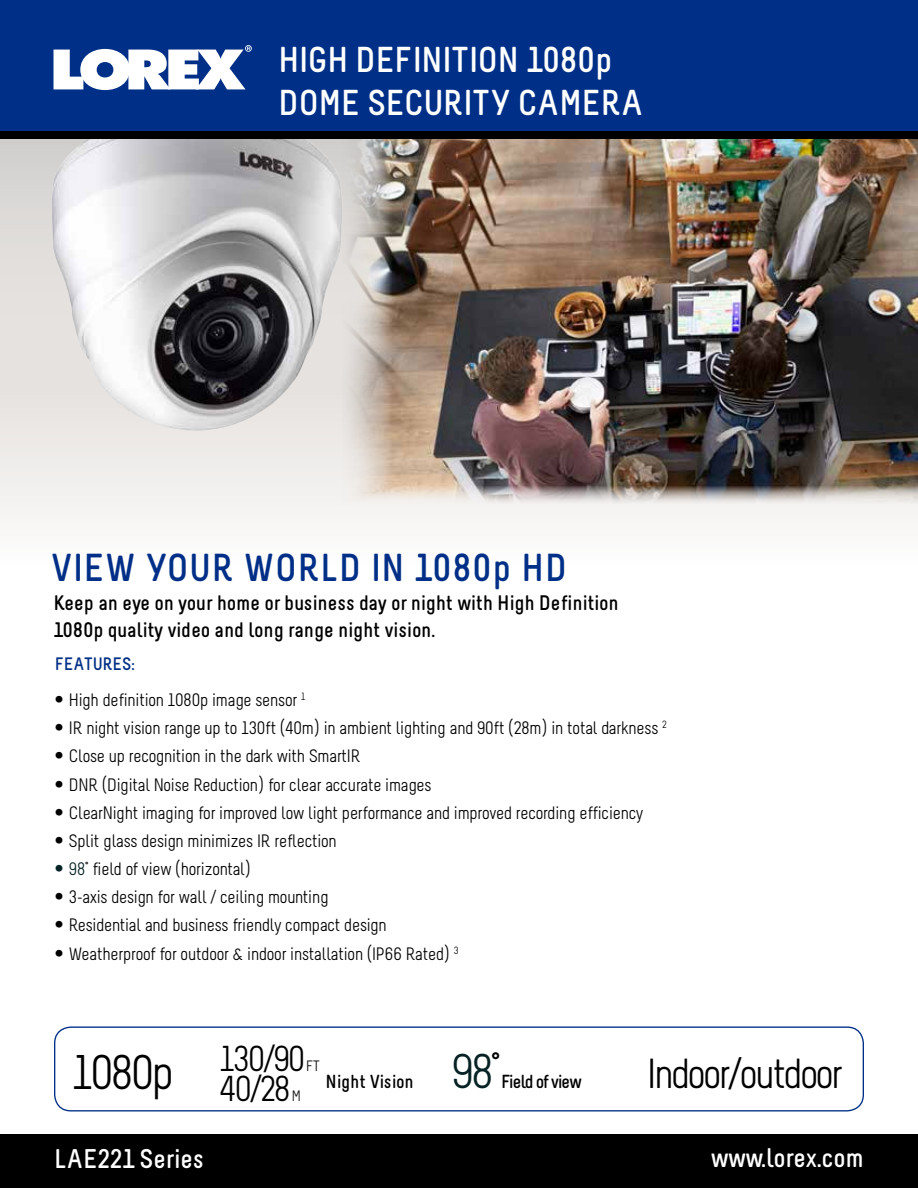
<style>
.page{position:relative;width:918px;height:1188px;background:#fff}
.page>*{position:absolute;margin:0;border:0;box-sizing:border-box;transform-origin:0 0}
.t1{font:48.6px "Melbourne";letter-spacing:-.05em;color:#000}
.t2{font:48.6px "Melbourne";color:#062224}
.t3{font:42px "Melbourne";letter-spacing:-.05em;color:#000}
.t4{font:700 39px "Melbourne";letter-spacing:.025em;color:#002f87}
.t5{font:700 36px/43.2px "Melbourne";color:#fff}
.t6{font:36px "Melbourne";letter-spacing:-.05em;color:#000}
.t7{font:700 27px "Melbourne";color:#fff}
.t8{font:700 21px/27px "Melbourne";color:#000}
.t9{font:700 18.9px "Melbourne";color:#000}
.t10{font:700 18.9px "Melbourne";letter-spacing:-.05em;color:#000}
.t11{font:18px "Melbourne";letter-spacing:-.01em;color:#000}
.t12{font:700 18px "Melbourne";color:#002f87}
.t13{font:15px "Melbourne";color:#000}
.s1{font-family:"Futura"}
.s2{font-family:"Futura";color:#062224}
.s3{color:#062224}
.s4{color:#000}
</style>
<div class="page">
<svg style="left:0;top:138px;width:918px;height:381px"></svg>
<img style="left:339px;top:138px;width:579px;height:368px">
<div style="left:0;top:1134px;width:918px;height:54px;background:#000"></div>
<img style="left:51px;top:138px;width:291px;height:293px">
<div style="left:0;top:122px;width:918px;height:16px;background:#000"></div>
<div style="left:0;top:0;width:918px;height:130px;background:#002f87"></div>
<svg style="left:54px;top:45px;width:198px;height:45px"></svg>
<div style="left:54px;top:1026px;width:810px;height:85px;border:1px solid #002f87;border-radius:16px"></div>
<h3 class="t5" style="left:278px;top:38px;width:366px">HIGH DEFINITION 1080p<br>DOME SECURITY CAMERA</h3>
<h3 class="t4" style="left:50px;top:543px;width:518px">VIEW YOUR WORLD IN 1080p HD</h3>
<p class="t8" style="left:53px;top:589px;width:567px">Keep an eye on your home or business day or night with High Definition<br>1080p quality video and long range night vision.</p>
<p class="t12" style="left:55px;top:653px;width:81px">FEATURES:</p>
<p class="t11" style="left:54px;top:690px;width:253px"><span class="s1">•</span> High definition 1080p image sensor <sup>1</sup></p>
<p class="t11" style="left:54px;top:718px;width:614px"><span class="s1">•</span> IR night vision range up to 130ft (40m) in ambient lighting and 90ft (28m) in total darkness <sup>2</sup></p>
<p class="t11" style="left:54px;top:746px;width:308px"><span class="s1">•</span> Close up recognition in the dark with SmartIR</p>
<p class="t11" style="left:54px;top:774px;width:379px"><span class="s1">•</span> DNR (Digital Noise Reduction) for clear accurate images</p>
<p class="t11" style="left:54px;top:802px;width:591px"><span class="s1">•</span> ClearNight imaging for improved low light performance and improved recording efficiency</p>
<p class="t11" style="left:54px;top:831px;width:284px"><span class="s1">•</span> Split glass design minimizes IR reflection</p>
<p class="t11" style="left:54px;top:859px;width:199px"><span class="s2">•</span> <span class="s3">98</span>° field of view (horizontal)</p>
<p class="t11" style="left:54px;top:887px;width:276px"><span class="s1">•</span> 3-axis design for wall / ceiling mounting</p>
<p class="t11" style="left:54px;top:915px;width:334px"><span class="s1">•</span> Residential and business friendly compact design</p>
<p class="t11" style="left:54px;top:943px;width:406px"><span class="s1">•</span> Weatherproof for outdoor &amp; indoor installation (IP66 Rated) <sup>3</sup></p>
<h1 class="t1" style="left:73px;top:1046px;width:103px">1080p</h1>
<h3 class="t6" style="left:220px;top:1039px;width:87px">130/90</h3>
<p class="t13" style="left:306px;top:1057px;width:15px">FT</p>
<h3 class="t6" style="left:220px;top:1069px;width:72px">40/28</h3>
<p class="t13" style="left:292px;top:1087px;width:11px">M</p>
<p class="t9" style="left:326px;top:1070px;width:89px">Night Vision</p>
<h1 class="t2" style="left:451px;top:1044px;width:51px">98<span class="s4">°</span></h1>
<p class="t10" style="left:501px;top:1070px;width:82px">Field of view</p>
<h2 class="t3" style="left:647px;top:1050px;width:197px">Indoor/outdoor</h2>
<h3 class="t7" style="left:54px;top:1142px;width:152px">LAE221 Series</h3>
<h3 class="t7" style="left:710px;top:1141px;width:155px">www.lorex.com</h3>
</div>
